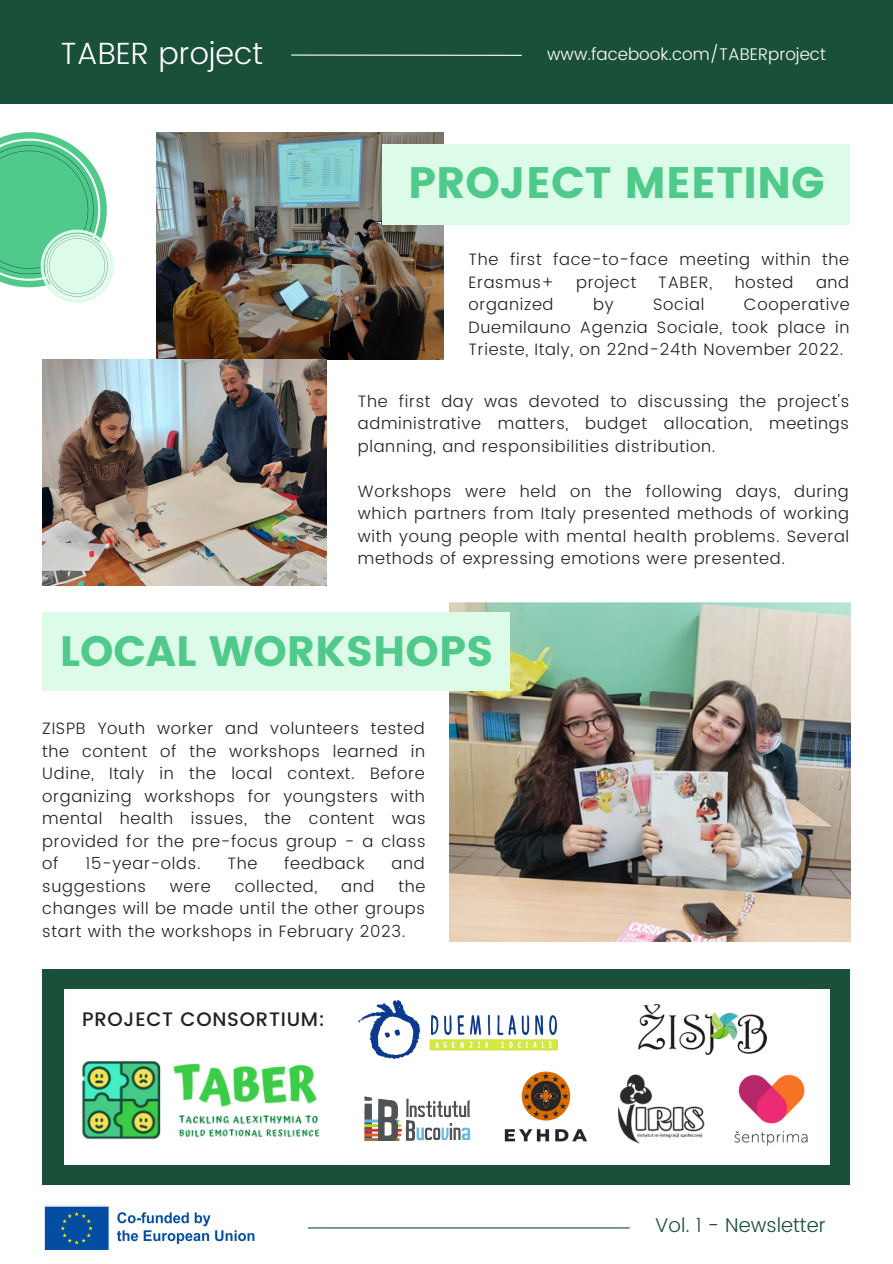
<style>
.page{position:relative;width:893px;height:1264px;background:#fff}
.page>*{position:absolute;margin:0;border:0;box-sizing:border-box;transform-origin:0 0}
.t1{font:43.95px "Poppins";color:#4fca8b}
.t2{font:42.45px "Poppins";color:#4fca8b}
.t3{font:300 30.6px "Poppins";color:#fff}
.t4{font:300 19.95px "Poppins";color:#1a4f3a}
.t5{font:500 19.5px "Poppins";letter-spacing:.04em;color:#222}
.t6{font:300 16.95px "Poppins";color:#fff}
.t7{font:300 16.5px/22.5px "Poppins";letter-spacing:.04em;color:#222;text-align:justify}
</style>
<div class="page">
<div style="left:0;top:0;width:892px;height:104px;background:#1a4f3a"></div>
<hr style="left:291px;top:54px;width:230px;height:2px;background:#fff">
<hr style="left:308px;top:1227px;width:321px;height:1px;background:#1a4f3a">
<img style="left:156px;top:132px;width:287px;height:227px">
<img style="left:450px;top:602px;width:400px;height:339px">
<div style="left:382px;top:144px;width:468px;height:80px;background:#dcfbe8"></div>
<div style="left:42px;top:612px;width:468px;height:78px;background:#dcfbe8"></div>
<img style="left:44px;top:1205px;width:211px;height:45px">
<img style="left:42px;top:359px;width:285px;height:226px">
<div style="left:42px;top:968px;width:807px;height:216px;background:#1a4f3a"></div>
<div style="left:64px;top:989px;width:765px;height:175px;background:#fff"></div>
<img style="left:358px;top:1000px;width:199px;height:58px">
<img style="left:343px;top:1096px;width:137px;height:69px">
<img style="left:734px;top:1074px;width:74px;height:72px">
<img style="left:638px;top:1004px;width:128px;height:50px">
<img style="left:601px;top:1050px;width:125px;height:115px">
<img style="left:81px;top:1061px;width:239px;height:79px">
<svg style="left:0;top:132px;width:114px;height:171px"></svg>
<img style="left:497px;top:1057px;width:90px;height:85px">
<h3 class="t3" style="left:60px;top:36px;width:204px">TABER project</h3>
<p class="t6" style="left:547px;top:45px;width:280px">www.facebook.com/TABERproject</p>
<h1 class="t1" style="left:408px;top:157px;width:418px">PROJECT MEETING</h1>
<p class="t7" style="left:468px;top:248px;width:382px">The first face-to-face meeting within the<br>Erasmus+</p>
<p class="t7" style="left:576px;top:270px;width:62px">project</p>
<p class="t7" style="left:658px;top:270px;width:55px">TABER,</p>
<p class="t7" style="left:734px;top:270px;width:60px">hosted</p>
<p class="t7" style="left:816px;top:270px;width:35px">and</p>
<p class="t7" style="left:468px;top:293px;width:86px">organized</p>
<p class="t7" style="left:593px;top:293px;width:22px">by</p>
<p class="t7" style="left:653px;top:293px;width:53px">Social</p>
<p class="t7" style="left:468px;top:293px;width:382px;text-indent:275px">Cooperative Duemilauno Agenzia Sociale, took place in Trieste, Italy, on 22nd-24th November 2022.</p>
<p class="t7" style="left:358px;top:390px;width:493px">The first day was devoted to discussing the project's administrative matters, budget allocation, meetings planning, and responsibilities distribution.</p>
<p class="t7" style="left:358px;top:480px;width:493px">Workshops were held on the following days, during which partners from Italy presented methods of working with young people with mental health problems. Several methods of expressing emotions were presented.</p>
<h2 class="t2" style="left:60px;top:626px;width:435px">LOCAL WORKSHOPS</h2>
<p class="t7" style="left:42px;top:717px;width:385px">ZISPB Youth worker and volunteers tested the content of the workshops learned in Udine, Italy in the local context. Before organizing workshops for youngsters with mental health issues, the content was provided for the pre-focus group - a class of</p>
<p class="t7" style="left:85px;top:852px;width:117px">15-year-olds.</p>
<p class="t7" style="left:227px;top:852px;width:32px">The</p>
<p class="t7" style="left:284px;top:852px;width:82px">feedback</p>
<p class="t7" style="left:391px;top:852px;width:35px">and</p>
<p class="t7" style="left:42px;top:875px;width:105px">suggestions</p>
<p class="t7" style="left:170px;top:875px;width:42px">were</p>
<p class="t7" style="left:235px;top:875px;width:84px">collected,</p>
<p class="t7" style="left:341px;top:875px;width:35px">and</p>
<p class="t7" style="left:42px;top:875px;width:384px;text-indent:356px">the changes will be made until the other groups start with the workshops in February 2023.</p>
<p class="t5" style="left:82px;top:1007px;width:244px">PROJECT CONSORTIUM:</p>
<p class="t4" style="left:655px;top:1213px;width:172px">Vol. 1 - Newsletter</p>
</div>
